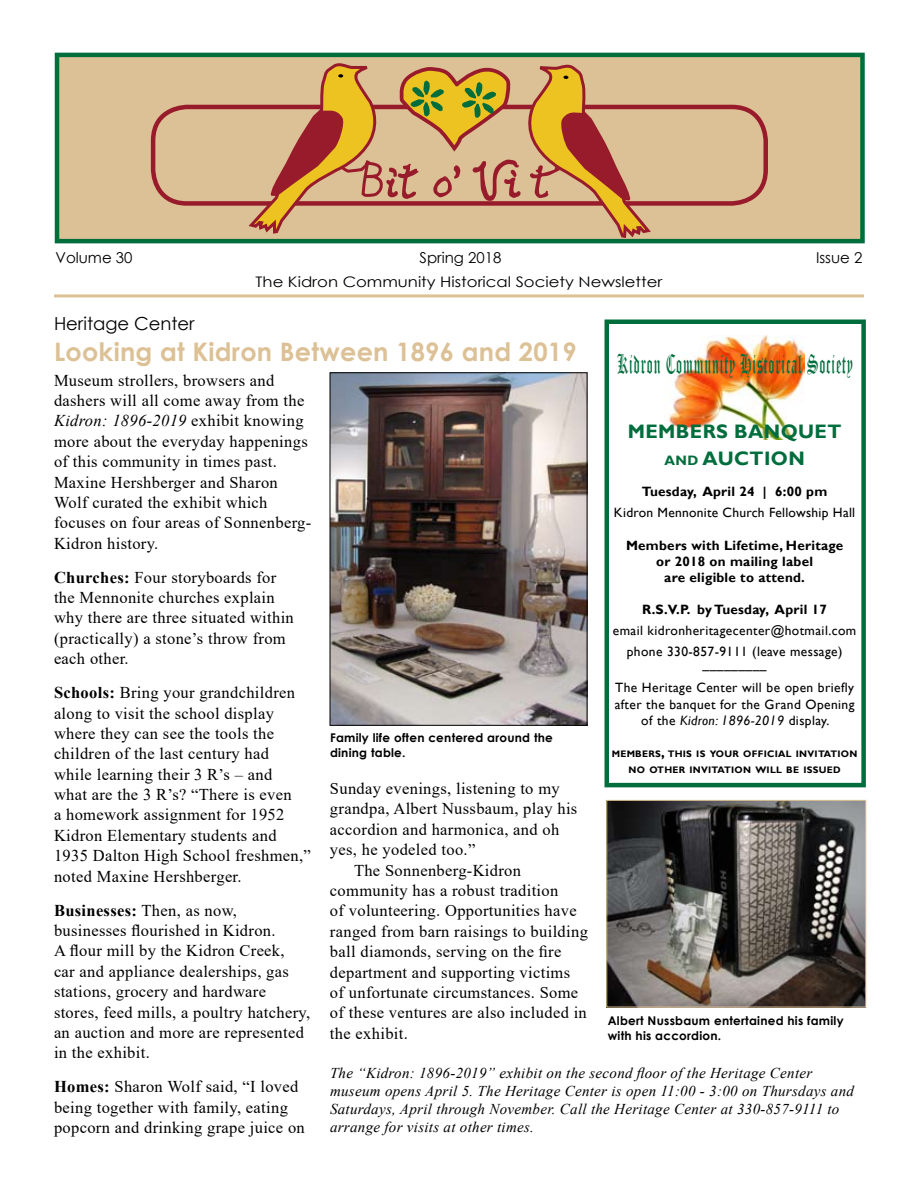
<style>
.page{position:relative;width:918px;height:1188px;background:#fff}
.page>*{position:absolute;margin:0;border:0;box-sizing:border-box;transform-origin:0 0}
.t1{font:27px "Old English Text";letter-spacing:.06em;color:#006d3d;scale:.5 1}
.t2{font:700 25.5px "Century Gothic";letter-spacing:.01em;color:#ddc196}
.t3{font:700 19.5px/27px "Gill Sans";letter-spacing:.02em;color:#006d3d;text-align:center}
.t4{font:18px "Century Gothic";color:#000}
.t5{font:16.5px/20.4px "Times New Roman";letter-spacing:.02em;color:#000}
.t6{font:italic 15px/18px "Times New Roman";letter-spacing:.02em;color:#000}
.t7{font:15px "Century Gothic";color:#000}
.t8{font:14.55px "Century Gothic";color:#000;scale:1.14 1}
.t9{font:13.5px/21px "Gill Sans";letter-spacing:.03em;color:#000;text-align:center}
.t10{font:700 13.5px/16.2px "Gill Sans";letter-spacing:.02em;color:#000;text-align:center}
.t11{font:700 12px/14.4px "Century Gothic";letter-spacing:.02em;color:#000}
.t12{font:700 9.45px/16.2px "Gill Sans";letter-spacing:.03em;color:#000;text-align:center}
.s1{font-style:italic}
.s2{font-weight:700}
.s3{font-size:13.65px}
.s4{font-size:13.5px}
</style>
<div class="page">
<div style="left:57px;top:55px;width:805px;height:186px;background:#ddc196"></div>
<div style="left:55px;top:53px;width:810px;height:190px;border:4px solid #006d3d"></div>
<div style="left:151px;top:105px;width:617px;height:101px;border:4px solid #981b2c;border-radius:34px"></div>
<svg style="left:248px;top:63px;width:403px;height:177px"></svg>
<hr style="left:54px;top:294px;width:810px;height:3px;background:#ddc196">
<div style="left:604px;top:320px;width:262px;height:467px;border:4px solid #006d3d"></div>
<img style="left:665px;top:335px;width:139px;height:104px">
<img style="left:609px;top:802px;width:255px;height:203px">
<div style="left:607px;top:800px;width:259px;height:207px;border:1px solid #ddc196"></div>
<img style="left:332px;top:375px;width:253px;height:349px">
<div style="left:330px;top:373px;width:257px;height:353px;border:1px solid #000"></div>
<p class="t7" style="left:56px;top:247px;width:79px">Volume 30</p>
<p class="t7" style="left:420px;top:247px;width:83px">Spring 2018</p>
<p class="t7" style="left:816px;top:247px;width:48px">Issue 2</p>
<p class="t8" style="left:256px;top:271px;width:358px">The Kidron Community Historical Society Newsletter</p>
<p class="t4" style="left:54px;top:311px;width:142px">Heritage Center</p>
<h2 class="t2" style="left:54px;top:332px;width:524px">Looking at Kidron Between 1896 and 2019</h2>
<h1 class="t1" style="left:617px;top:347px;width:473px">Kidron Community Historical Society</h1>
<p class="t5" style="left:54px;top:369px;width:259px">Museum strollers, browsers and dashers will all come away from the<br><span class="s1">Kidron: 1896-2019</span> exhibit knowing more about the everyday happenings of this community in times past.<br>Maxine Hershberger and Sharon<br>Wolf curated the exhibit which focuses on four areas of Sonnenberg-<br>Kidron history.</p>
<p class="t5" style="left:54px;top:566px;width:241px"><span class="s2">Churches:</span> Four storyboards for the Mennonite churches explain why there are three situated within (practically) a stone’s throw from each other.</p>
<p class="t5" style="left:54px;top:682px;width:258px"><span class="s2">Schools:</span> Bring your grandchildren along to visit the school display where they can see the tools the children of the last century had while learning their 3 R’s – and<br>what are the 3 R’s? “There is even<br>a homework assignment for 1952<br>Kidron Elementary students and<br>1935 Dalton High School freshmen,” noted Maxine Hershberger.</p>
<p class="t5" style="left:54px;top:899px;width:258px"><span class="s2">Businesses:</span> Then, as now, businesses flourished in Kidron.<br>A flour mill by the Kidron Creek,<br>car and appliance dealerships, gas stations, grocery and hardware stores, feed mills, a poultry hatchery, an auction and more are represented in the exhibit.</p>
<p class="t5" style="left:54px;top:1076px;width:252px"><span class="s2">Homes:</span> Sharon Wolf said, “I loved being together with family, eating popcorn and drinking grape juice on</p>
<p class="t3" style="left:628px;top:418px;width:215px">Members Banquet<br><span class="s3">AND</span> Auction</p>
<p class="t10" style="left:642px;top:484px;width:187px">Tuesday, April 24 | 6:00 pm</p>
<p class="t9" style="left:614px;top:502px;width:243px">Kidron Mennonite Church Fellowship Hall</p>
<p class="t10" style="left:626px;top:537px;width:219px">Members with Lifetime, Heritage or 2018 on mailing label<br>are eligible to attend.</p>
<p class="t10" style="left:642px;top:602px;width:186px">R.S.V.P. by Tuesday, April 17</p>
<p class="t9" style="left:613px;top:621px;width:245px">email kidronheritagecenter@hotmail.com phone 330-857-9111 (leave message)</p>
<p class="t9" style="left:615px;top:661px;width:240px;line-height:18px">–––––––––<br>The Heritage Center will be open briefly</p>
<p class="t9" style="left:615px;top:696px;width:241px;line-height:16.2px">after the banquet for the Grand Opening of the <span class="s1">Kidron: 1896-2019</span> display.</p>
<p class="t12" style="left:612px;top:746px;width:247px">MEMBERS<span class="s4">,</span> THIS IS YOUR OFFICIAL INVITATION<br>NO OTHER INVITATION WILL BE ISSUED</p>
<p class="t11" style="left:330px;top:730px;width:224px">Family life often centered around the dining table.</p>
<p class="t5" style="left:330px;top:778px;width:231px">Sunday evenings, listening to my</p>
<p class="t5" style="left:330px;top:798px;width:249px">grandpa, Albert Nussbaum, play his</p>
<p class="t5" style="left:330px;top:819px;width:231px">accordion and harmonica, and oh</p>
<p class="t5" style="left:330px;top:839px;width:147px">yes, he yodeled too.”</p>
<p class="t5" style="left:354px;top:859px;width:169px">The Sonnenberg-Kidron</p>
<p class="t5" style="left:330px;top:880px;width:230px">community has a robust tradition</p>
<p class="t5" style="left:330px;top:900px;width:248px">of volunteering. Opportunities have</p>
<p class="t5" style="left:330px;top:921px;width:259px">ranged from barn raisings to building</p>
<p class="t5" style="left:330px;top:941px;width:233px">ball diamonds, serving on the fire</p>
<p class="t5" style="left:330px;top:961px;width:242px">department and supporting victims</p>
<p class="t5" style="left:330px;top:982px;width:250px">of unfortunate circumstances. Some</p>
<p class="t5" style="left:330px;top:1002px;width:258px">of these ventures are also included in</p>
<p class="t5" style="left:330px;top:1023px;width:79px">the exhibit.</p>
<p class="t11" style="left:608px;top:1013px;width:237px">Albert Nussbaum entertained his family with his accordion.</p>
<p class="t6" style="left:330px;top:1064px;width:526px">The “Kidron: 1896-2019” exhibit on the second floor of the Heritage Center museum opens April 5. The Heritage Center is open 11:00 - 3:00 on Thursdays and Saturdays, April through November. Call the Heritage Center at 330-857-9111 to arrange for visits at other times.</p>
</div>
